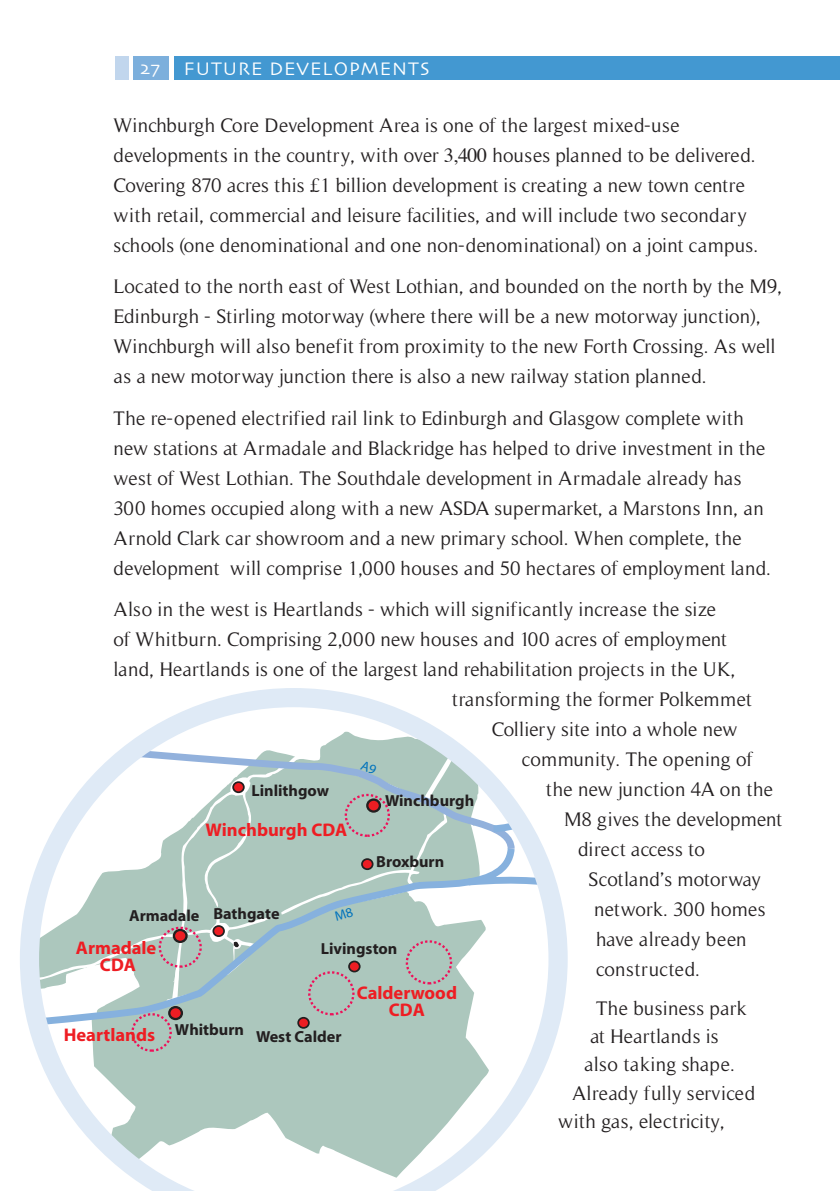
<style>
.page{position:relative;width:840px;height:1191px;background:#fff}
.page>*{position:absolute;margin:0;border:0;box-sizing:border-box;transform-origin:0 0}
.t1{font:20px/30px "Timeless";letter-spacing:.01em;color:#231f20}
.t2{font:19px "Skia";letter-spacing:.05em;color:#fff}
.t3{font:700 18.4px/17.2px "Myriad";color:#ee1d23;text-align:center}
.t4{font:700 16px "Myriad";color:#231f20}
.s1{font-family:"Times"}
</style>
<div class="page">
<div style="left:174px;top:57px;width:665px;height:23px;background:#4398d1"></div>
<div style="left:133px;top:57px;width:36px;height:23px;background:#7cafdc"></div>
<div style="left:115px;top:57px;width:14px;height:23px;background:#c1d6ed"></div>
<svg style="left:20px;top:688px;width:547px;height:503px"></svg>
<svg style="left:252px;top:731px;width:305px;height:168px"></svg>
<svg style="left:334px;top:907px;width:19px;height:13px"></svg>
<p class="t2" style="left:140px;top:56px;width:21px">27</p>
<p class="t2" style="left:184px;top:57px;width:247px">FUTURE DEVELOPMENTS</p>
<p class="t1" style="left:113px;top:110px;width:646px">Winchburgh Core Development Area is one of the largest mixed-use developments in the country, with over <span class="s1">3,400</span> houses planned to be delivered.<br>Covering 870 acres this £1 billion development is creating a new town centre with retail, commercial and leisure facilities, and will include two secondary schools (one denominational and one non-denominational) on a joint campus.</p>
<p class="t1" style="left:113px;top:271px;width:670px">Located to the north east of West Lothian, and bounded on the north by the M9, Edinburgh - Stirling motorway (where there will be a new motorway junction), Winchburgh will also benefit from proximity to the new Forth Crossing. As well as a new motorway junction there is also a new railway station planned.</p>
<p class="t1" style="left:113px;top:403px;width:658px">The re-opened electrified rail link to Edinburgh and Glasgow complete with new stations at Armadale and Blackridge has helped to drive investment in the west of West Lothian. The Southdale development in Armadale already has 300 homes occupied along with a new ASDA supermarket, a Marstons Inn, an Arnold Clark car showroom and a new primary school. When complete, the development will comprise 1,000 houses and 50 hectares of employment land.</p>
<p class="t1" style="left:113px;top:594px;width:603px">Also in the west is Heartlands - which will significantly increase the size</p>
<p class="t1" style="left:113px;top:624px;width:614px">of Whitburn. Comprising 2,000 new houses and 100 acres of employment</p>
<p class="t1" style="left:113px;top:654px;width:623px">land, Heartlands is one of the largest land rehabilitation projects in the UK,</p>
<p class="t1" style="left:451px;top:684px;width:301px">transforming the former Polkemmet</p>
<p class="t1" style="left:491px;top:714px;width:247px">Colliery site into a whole new</p>
<p class="t1" style="left:521px;top:744px;width:232px">community. The opening of</p>
<p class="t1" style="left:545px;top:774px;width:229px">the new junction 4A on the</p>
<p class="t1" style="left:563px;top:804px;width:220px">M8 gives the development</p>
<p class="t1" style="left:577px;top:834px;width:128px">direct access to</p>
<p class="t1" style="left:587px;top:864px;width:174px">Scotland’s motorway</p>
<p class="t1" style="left:593px;top:894px;width:173px">network. 300 homes</p>
<p class="t1" style="left:595px;top:924px;width:152px">have already been</p>
<p class="t1" style="left:595px;top:954px;width:105px">constructed.</p>
<p class="t1" style="left:595px;top:993px;width:152px">The business park</p>
<p class="t1" style="left:589px;top:1021px;width:130px">at Heartlands is</p>
<p class="t1" style="left:583px;top:1049px;width:152px">also taking shape.</p>
<p class="t1" style="left:571px;top:1077px;width:185px">Already fully serviced</p>
<p class="t1" style="left:557px;top:1105px;width:168px">with gas, electricity,</p>
<p class="t4" style="left:251px;top:782px;width:79px">Linlithgow</p>
<p class="t4" style="left:385px;top:792px;width:91px">Winchburgh</p>
<p class="t3" style="left:205px;top:821px;width:143px">Winchburgh CDA</p>
<p class="t4" style="left:376px;top:853px;width:69px">Broxburn</p>
<p class="t4" style="left:213px;top:906px;width:68px">Bathgate</p>
<p class="t4" style="left:129px;top:907px;width:72px">Armadale</p>
<p class="t3" style="left:76px;top:940px;width:82px">Armadale<br>CDA</p>
<p class="t4" style="left:321px;top:940px;width:78px">Livingston</p>
<p class="t3" style="left:356px;top:984px;width:102px">Calderwood<br>CDA</p>
<p class="t4" style="left:175px;top:1021px;width:70px">Whitburn</p>
<p class="t3" style="left:64px;top:1027px;width:93px">Heartlands</p>
<p class="t4" style="left:256px;top:1028px;width:87px">West Calder</p>
</div>
